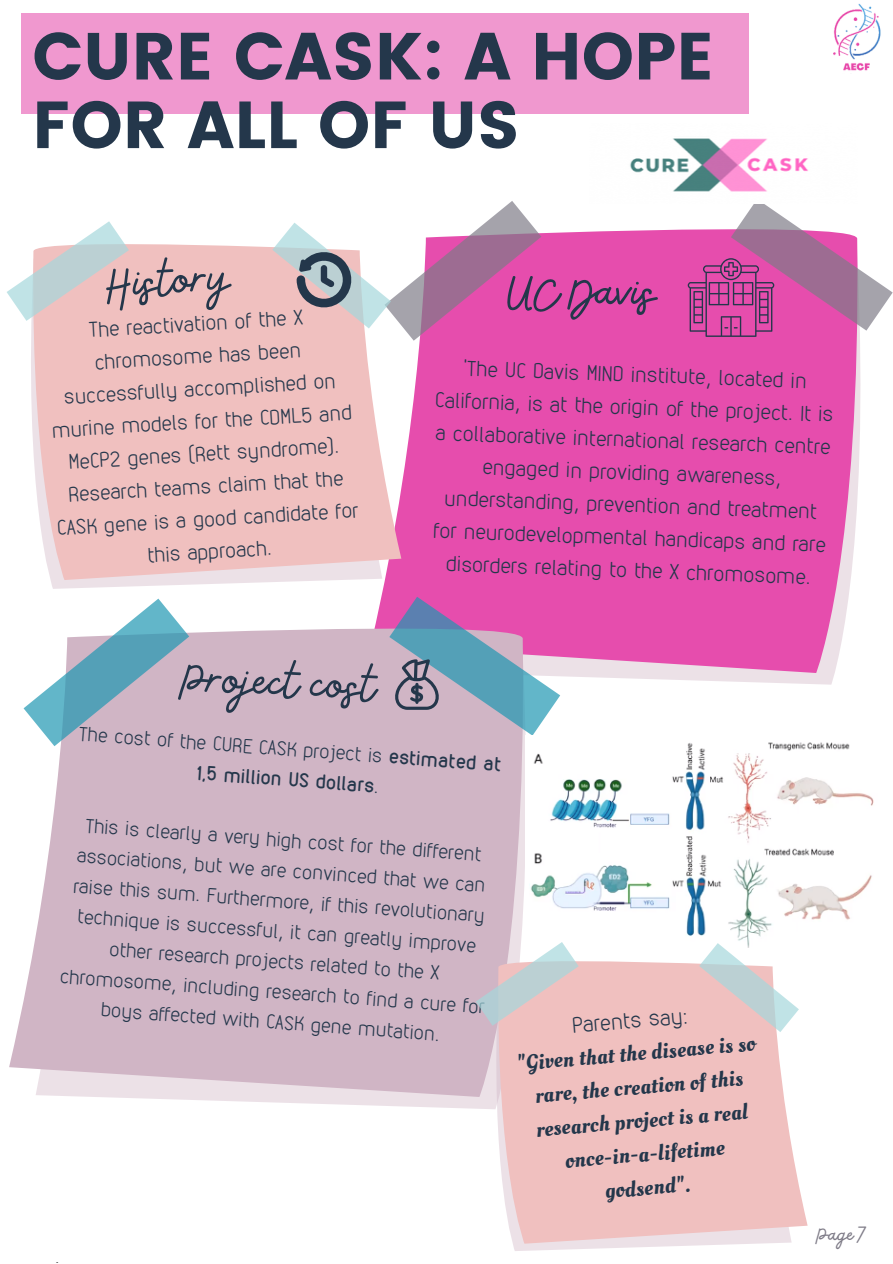
<style>
.page{position:relative;width:893px;height:1264px;background:#fff}
.page>*{position:absolute;margin:0;border:0;box-sizing:border-box;transform-origin:0 0}
.t1{font:66.3px "Poppins";color:#24374b}
.t2{font:53.85px "Bellaboo";color:#24374b}
.t3{font:24px "Bellaboo";color:#7e7b87}
.t4{font:21.75px/33.8px "Oleo Script";color:#24374b;text-align:center}
.t5{font:100 21.75px "VDS";color:#24374b}
.t6{font:100 21px/32.5px "VDS";color:#24374b;text-align:center}
.t7{font:100 20.7px/32.5px "VDS";color:#24374b;text-align:center}
.t8{font:100 19.65px/30.3px "VDS";color:#24374b;text-align:center}
.s1{font-weight:400}
</style>
<div class="page">
<div style="left:381px;top:341px;width:480px;height:332px;background:#e64dad"></div>
<svg style="left:401px;top:201px;width:491px;height:140px"></svg>
<svg style="left:51px;top:580px;width:331px;height:9px"></svg>
<svg style="left:31px;top:291px;width:370px;height:289px;background:#f0c5c5"></svg>
<svg style="left:7px;top:221px;width:384px;height:107px"></svg>
<svg style="left:74px;top:1096px;width:421px;height:13px;fill:#efe6eb"></svg>
<svg style="left:10px;top:708px;width:515px;height:388px;background:#d4bbca"></svg>
<svg style="left:24px;top:596px;width:536px;height:150px;fill:#d0b5c5"></svg>
<svg style="left:394px;top:659px;width:45px;height:50px;background:#938b9d"></svg>
<svg style="left:687px;top:258px;width:87px;height:79px;background:#bb4897"></svg>
<img style="left:525px;top:735px;width:349px;height:207px">
<svg style="left:513px;top:1243px;width:254px;height:8px;fill:#f1e9ed"></svg>
<svg style="left:495px;top:1009px;width:312px;height:234px;background:#f0c6c5"></svg>
<svg style="left:476px;top:942px;width:322px;height:90px"></svg>
<div style="left:21px;top:13px;width:727px;height:101px;background:#f098cf"></div>
<img style="left:833px;top:3px;width:48px;height:68px">
<img style="left:589px;top:138px;width:268px;height:65px">
<p class="t1" style="left:32px;top:18px;width:683px">CURE CASK: A HOPE</p>
<p class="t1" style="left:32px;top:86px;width:489px">FOR ALL OF US</p>
<p class="t2" style="left:103px;top:250px;width:125px;rotate:-4deg">History</p>
<p class="t7" style="left:46px;top:315px;width:303px;rotate:-3deg">The reactivation of the X chromosome has been successfully accomplished on murine models for the CDML5 and<br>MeCP2 genes (Rett syndrome).<br>Research teams claim that the<br>CASK gene is a good candidate for this approach.</p>
<p class="t2" style="left:507px;top:257px;width:150px">UC Davis</p>
<p class="t6" style="left:437px;top:351px;width:400px;rotate:2deg">’The UC Davis MIND institute, located in California, is at the origin of the project. It is a collaborative international research centre engaged in providing awareness, understanding, prevention and treatment for neurodevelopmental handicaps and rare disorders relating to the X chromosome.</p>
<p class="t2" style="left:184px;top:644px;width:194px;rotate:2deg">Project cost</p>
<p class="t8" style="left:80px;top:718px;width:424px;rotate:4deg">The cost of the CURE CASK project is <span class="s1">estimated at<br>1,5 million US dollars</span>.</p>
<p class="t8" style="left:86px;top:810px;width:398px;rotate:4deg">This is clearly a very high cost for the different</p>
<p class="t8" style="left:68px;top:870px;width:426px;rotate:4deg">raise this sum. Furthermore, if this revolutionary technique is successful, it can greatly improve other research projects related to the X chromosome, including research to find a cure for boys affected with CASK gene mutation.</p>
<p class="t8" style="left:78px;top:840px;width:410px;rotate:4deg">associations, but we are convinced that we can</p>
<p class="t5" style="left:571px;top:1012px;width:117px;rotate:-5deg">Parents say:</p>
<p class="t4" style="left:515px;top:1047px;width:240px;rotate:-5deg">"Given that the disease is so rare, the creation of this research project is a real once-in-a-lifetime godsend".</p>
<p class="t3" style="left:817px;top:1218px;width:51px">Page 7</p>
</div>
